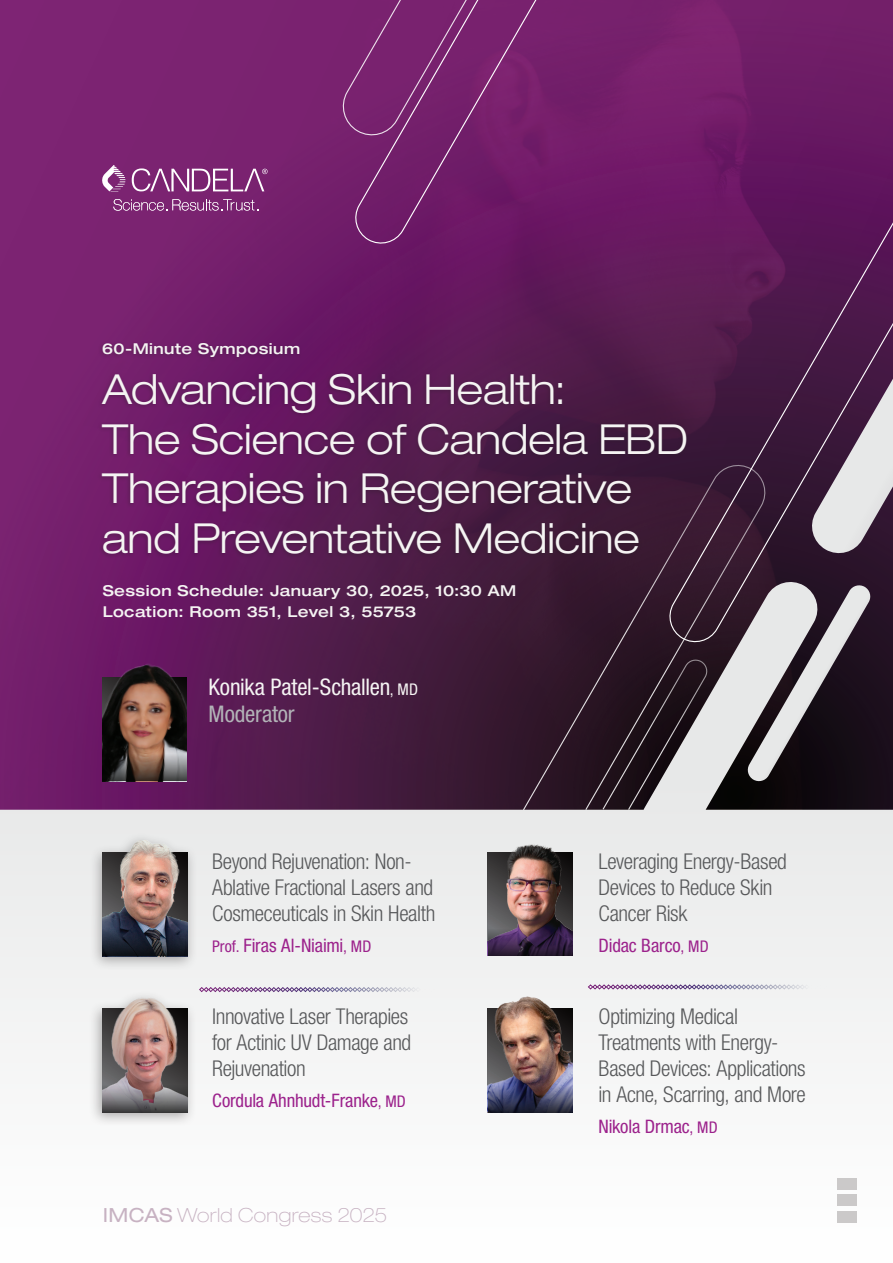
<style>
.page{position:relative;width:893px;height:1263px;background:#fff}
.page>*{position:absolute;margin:0;border:0;box-sizing:border-box;transform-origin:0 0}
.t1{font:300 expanded 41.4px/49.8px "Helvetica Neue LT Std";letter-spacing:-.01em;color:#f5f4f3}
.t2{font:condensed 22.95px/27.5px "Helvetica Neue LT Std";letter-spacing:-.005em;color:#f5f4f3}
.t3{font:300 condensed 21.75px/26.1px "Helvetica Neue LT Std";letter-spacing:-.02em;color:#57585a}
.t4{font:100 expanded 19.5px "Helvetica Neue LT Std";letter-spacing:.015em;color:#c7b2c2}
.t5{font:condensed 18.6px "Helvetica Neue LT Std";letter-spacing:-.01em;color:#9c228c}
.t6{font:500 expanded 15px/21px "Helvetica Neue LT Std";letter-spacing:.03em;color:#f5f4f3}
.s1{font-size:16.05px}
.s2{color:#b2b3b7}
.s3{font-weight:400}
</style>
<div class="page">
<div style="left:0;top:569px;width:893px;height:694px;background:#f4f5f5"></div>
<img style="left:0;top:0;width:893px;height:810px">
<svg style="left:769px;top:645px;width:103px;height:138px"></svg>
<svg style="left:522px;top:559px;width:247px;height:252px"></svg>
<svg style="left:666px;top:96px;width:227px;height:549px;background:#5c2e59"></svg>
<svg style="left:601px;top:658px;width:107px;height:153px"></svg>
<svg style="left:113px;top:199px;width:145px;height:12px;background:#95518e"></svg>
<svg style="left:102px;top:165px;width:23px;height:27px"></svg>
<svg style="left:132px;top:168px;width:136px;height:23px;background:#995692"></svg>
<div style="left:339px;top:0;width:13px;height:139px;background:#79226f"></div>
<svg style="left:352px;top:0;width:342px;height:247px;background:#75206b"></svg>
<div style="left:837px;top:1178px;width:20px;height:12px;background:#cbc9c9"></div>
<div style="left:837px;top:1194px;width:20px;height:12px;background:#cbc9c9"></div>
<div style="left:837px;top:1211px;width:20px;height:11px;background:#cbc9c9"></div>
<div style="left:97px;top:341px;width:592px;height:218px;background:#231f20;opacity:.35"></div>
<svg style="left:199px;top:987px;width:218px;height:5px"></svg>
<svg style="left:588px;top:984px;width:219px;height:5px"></svg>
<div style="left:90px;top:832px;width:108px;height:139px;background:#231f20;opacity:.35"></div>
<img style="left:103px;top:840px;width:85px;height:71px">
<svg style="left:103px;top:911px;width:85px;height:45px;background:#373844"></svg>
<img style="left:488px;top:996px;width:85px;height:72px">
<img style="left:488px;top:1068px;width:85px;height:44px">
<img style="left:488px;top:843px;width:85px;height:68px">
<svg style="left:488px;top:911px;width:85px;height:45px;background:#4a384b"></svg>
<img style="left:102px;top:662px;width:85px;height:75px">
<svg style="left:102px;top:737px;width:85px;height:44px;background:#5b4c44"></svg>
<div style="left:89px;top:991px;width:108px;height:136px;background:#231f20;opacity:.35"></div>
<img style="left:102px;top:993px;width:85px;height:75px">
<svg style="left:102px;top:1068px;width:85px;height:44px;background:#786b6c"></svg>
<p class="t6" style="left:102px;top:338px;width:200px">60-Minute Symposium</p>
<h1 class="t1" style="left:102px;top:364px;width:588px">Advancing Skin Health:<br>The Science of Candela EBD<br>Therapies in Regenerative and Preventative Medicine</h1>
<p class="t6" style="left:103px;top:580px;width:415px">Session Schedule: January 30, 2025, 10:30 AM<br>Location: Room 351, Level 3, 55753</p>
<p class="t2" style="left:209px;top:673px;width:211px">Konika Patel-Schallen<span class="s1">, MD<br></span><span class="s2">Moderator</span></p>
<p class="t3" style="left:212px;top:848px;width:225px">Beyond Rejuvenation: Non-<br>Ablative Fractional Lasers and<br>Cosmeceuticals in Skin Health</p>
<p class="t5" style="left:212px;top:934px;width:161px"><span class="s1">Prof.</span> Firas Al-Niaimi<span class="s1">, MD</span></p>
<p class="t3" style="left:212px;top:1003px;width:201px">Innovative Laser Therapies for Actinic UV Damage and<br>Rejuvenation</p>
<p class="t5" style="left:212px;top:1089px;width:195px">Cordula Ahnhudt-Franke<span class="s1">, MD</span></p>
<p class="t4" style="left:103px;top:1204px;width:286px"><span class="s3">IMCAS</span> World Congress 2025</p>
<p class="t3" style="left:598px;top:848px;width:190px">Leveraging Energy-Based<br>Devices to Reduce Skin<br>Cancer Risk</p>
<p class="t5" style="left:598px;top:934px;width:112px">Didac Barco<span class="s1">, MD</span></p>
<p class="t3" style="left:598px;top:1003px;width:209px">Optimizing Medical<br>Treatments with Energy-<br>Based Devices: Applications in Acne, Scarring, and More</p>
<p class="t5" style="left:598px;top:1115px;width:121px">Nikola Drmac<span class="s1">, MD</span></p>
</div>
